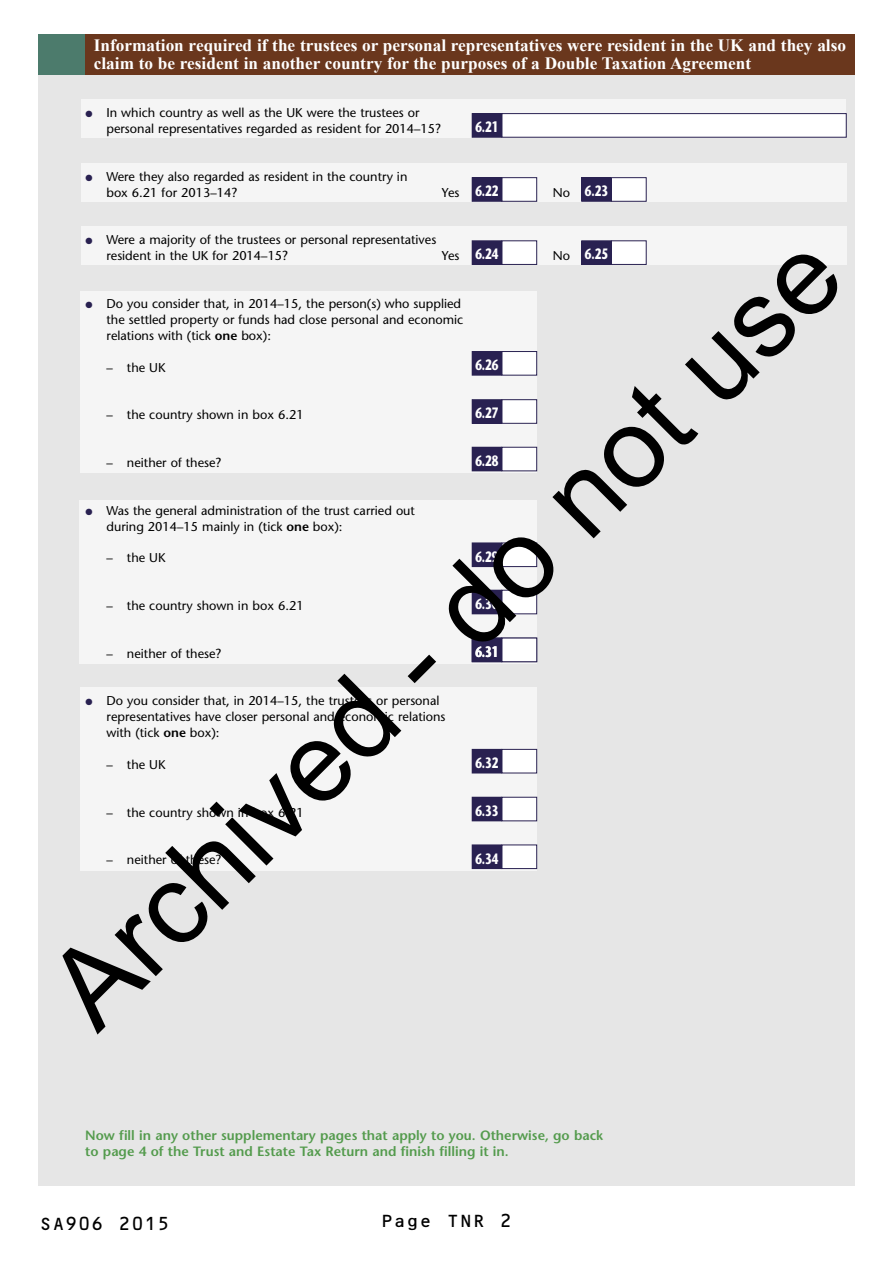
<style>
.page{position:relative;width:893px;height:1263px;background:#fff}
.page>*{position:absolute;margin:0;border:0;box-sizing:border-box;transform-origin:0 0}
.t1{font:112.5px "Arial";color:#000}
.t2{font:18px "OCRB";color:#000}
.t3{font:700 17.25px/18px "Times New Roman";color:#fff}
.t4{font:700 15px "Stone Sans";color:#fff;scale:.7 1}
.t5{font:600 13.5px/15.9px "Stone Sans";color:#549b4d}
.t6{font:12.75px/15.9px "Stone Sans";color:#000}
.s1{color:#292151}
.s2{font-weight:600}
</style>
<div class="page">
<div style="left:38px;top:43px;width:817px;height:1143px;background:#e6e6e6"></div>
<div style="left:85px;top:34px;width:770px;height:41px;background:#6a371d"></div>
<div style="left:38px;top:34px;width:47px;height:41px;background:#4c7b6c"></div>
<div style="left:81px;top:292px;width:456px;height:181px;background:#f5f5f5"></div>
<div style="left:81px;top:99px;width:765px;height:38px;background:#f5f5f5"></div>
<div style="left:81px;top:163px;width:766px;height:38px;background:#f5f5f5"></div>
<div style="left:81px;top:226px;width:766px;height:39px;background:#f5f5f5"></div>
<div style="left:79px;top:500px;width:458px;height:163px;background:#f5f5f5"></div>
<div style="left:81px;top:688px;width:456px;height:183px;background:#f5f5f5"></div>
<div style="left:472px;top:178px;width:29px;height:23px;background:#292151"></div>
<div style="left:472px;top:177px;width:30px;height:24px;border:1px solid #292151"></div>
<div style="left:502px;top:178px;width:34px;height:23px;background:#fff"></div>
<div style="left:502px;top:177px;width:35px;height:24px;border:1px solid #292151"></div>
<div style="left:582px;top:178px;width:29px;height:23px;background:#292151"></div>
<div style="left:581px;top:177px;width:30px;height:24px;border:1px solid #292151"></div>
<div style="left:612px;top:178px;width:34px;height:23px;background:#fff"></div>
<div style="left:611px;top:177px;width:35px;height:24px;border:1px solid #292151"></div>
<div style="left:472px;top:241px;width:29px;height:23px;background:#292151"></div>
<div style="left:472px;top:241px;width:30px;height:24px;border:1px solid #292151"></div>
<div style="left:502px;top:241px;width:34px;height:23px;background:#fff"></div>
<div style="left:502px;top:241px;width:35px;height:24px;border:1px solid #292151"></div>
<div style="left:582px;top:241px;width:29px;height:23px;background:#292151"></div>
<div style="left:581px;top:241px;width:30px;height:24px;border:1px solid #292151"></div>
<div style="left:612px;top:241px;width:34px;height:23px;background:#fff"></div>
<div style="left:611px;top:241px;width:35px;height:24px;border:1px solid #292151"></div>
<div style="left:472px;top:352px;width:29px;height:23px;background:#292151"></div>
<div style="left:472px;top:351px;width:30px;height:24px;border:1px solid #292151"></div>
<div style="left:502px;top:352px;width:34px;height:23px;background:#fff"></div>
<div style="left:502px;top:351px;width:35px;height:24px;border:1px solid #292151"></div>
<div style="left:472px;top:400px;width:29px;height:23px;background:#292151"></div>
<div style="left:472px;top:399px;width:30px;height:24px;border:1px solid #292151"></div>
<div style="left:502px;top:400px;width:34px;height:23px;background:#fff"></div>
<div style="left:502px;top:399px;width:35px;height:24px;border:1px solid #292151"></div>
<div style="left:472px;top:447px;width:29px;height:24px;background:#292151"></div>
<div style="left:472px;top:447px;width:30px;height:24px;border:1px solid #292151"></div>
<div style="left:502px;top:447px;width:34px;height:24px;background:#fff"></div>
<div style="left:502px;top:447px;width:35px;height:24px;border:1px solid #292151"></div>
<div style="left:472px;top:543px;width:29px;height:23px;background:#292151"></div>
<div style="left:472px;top:543px;width:30px;height:24px;border:1px solid #292151"></div>
<div style="left:502px;top:543px;width:34px;height:23px;background:#fff"></div>
<div style="left:502px;top:543px;width:35px;height:24px;border:1px solid #292151"></div>
<div style="left:472px;top:590px;width:29px;height:24px;background:#292151"></div>
<div style="left:472px;top:590px;width:30px;height:24px;border:1px solid #292151"></div>
<div style="left:502px;top:590px;width:34px;height:24px;background:#fff"></div>
<div style="left:472px;top:749px;width:29px;height:24px;background:#292151"></div>
<div style="left:472px;top:749px;width:30px;height:24px;border:1px solid #292151"></div>
<div style="left:502px;top:749px;width:34px;height:24px;background:#fff"></div>
<div style="left:502px;top:749px;width:35px;height:24px;border:1px solid #292151"></div>
<div style="left:472px;top:638px;width:29px;height:23px;background:#292151"></div>
<div style="left:472px;top:638px;width:30px;height:24px;border:1px solid #292151"></div>
<div style="left:502px;top:638px;width:34px;height:23px;background:#fff"></div>
<div style="left:502px;top:638px;width:35px;height:24px;border:1px solid #292151"></div>
<div style="left:472px;top:797px;width:29px;height:24px;background:#292151"></div>
<div style="left:472px;top:797px;width:30px;height:24px;border:1px solid #292151"></div>
<div style="left:502px;top:797px;width:34px;height:24px;background:#fff"></div>
<div style="left:502px;top:797px;width:35px;height:24px;border:1px solid #292151"></div>
<div style="left:472px;top:845px;width:29px;height:23px;background:#292151"></div>
<div style="left:472px;top:845px;width:30px;height:24px;border:1px solid #292151"></div>
<div style="left:502px;top:845px;width:34px;height:23px;background:#fff"></div>
<div style="left:502px;top:845px;width:35px;height:24px;border:1px solid #292151"></div>
<div style="left:472px;top:114px;width:29px;height:23px;background:#292151"></div>
<div style="left:472px;top:113px;width:30px;height:24px;border:1px solid #292151"></div>
<div style="left:502px;top:114px;width:344px;height:23px;background:#fff"></div>
<div style="left:502px;top:113px;width:344px;height:24px;border:1px solid #292151"></div>
<h3 class="t3" style="left:94px;top:36px;width:754px">Information required if the trustees or personal representatives were resident in the UK and they also claim to be resident in another country for the purposes of a Double Taxation Agreement</h3>
<p class="t6" style="left:106px;top:106px;width:336px;text-indent:-21px"><span class="s1">●</span> In which country as well as the UK were the trustees or personal representatives regarded as resident for 2014–15?</p>
<p class="t6" style="left:106px;top:170px;width:303px;text-indent:-21px"><span class="s1">●</span> Were they also regarded as resident in the country in box 6.21 for 2013–14?</p>
<p class="t4" style="left:475px;top:121px;width:35px">6.21</p>
<p class="t4" style="left:475px;top:185px;width:35px">6.22</p>
<p class="t4" style="left:585px;top:185px;width:35px">6.23</p>
<p class="t6" style="left:442px;top:186px;width:19px">Yes</p>
<p class="t6" style="left:553px;top:186px;width:19px">No</p>
<p class="t6" style="left:106px;top:233px;width:331px;text-indent:-21px"><span class="s1">●</span> Were a majority of the trustees or personal representatives resident in the UK for 2014–15?</p>
<h1 class="t1" style="left:18px;top:954px;width:1065px;rotate:-45deg">Archived - do not use</h1>
<p class="t4" style="left:475px;top:248px;width:35px">6.24</p>
<p class="t4" style="left:585px;top:248px;width:35px">6.25</p>
<p class="t6" style="left:442px;top:249px;width:19px">Yes</p>
<p class="t6" style="left:553px;top:249px;width:19px">No</p>
<p class="t6" style="left:107px;top:297px;width:358px;text-indent:-21px"><span class="s1">●</span> Do you consider that, in 2014–15, the person(s) who supplied the settled property or funds had close personal and economic relations with (tick <span class="s2">one</span> box):</p>
<p class="t6" style="left:107px;top:360px;width:61px">– the UK</p>
<p class="t6" style="left:107px;top:408px;width:199px">– the country shown in box 6.21</p>
<p class="t6" style="left:107px;top:456px;width:116px">– neither of these?</p>
<p class="t6" style="left:107px;top:504px;width:310px;text-indent:-21px"><span class="s1">●</span> Was the general administration of the trust carried out during 2014–15 mainly in (tick <span class="s2">one</span> box):</p>
<p class="t6" style="left:107px;top:551px;width:61px">– the UK</p>
<p class="t6" style="left:107px;top:599px;width:199px">– the country shown in box 6.21</p>
<p class="t6" style="left:107px;top:647px;width:116px">– neither of these?</p>
<p class="t6" style="left:107px;top:694px;width:340px;text-indent:-21px"><span class="s1">●</span> Do you consider that, in 2014–15, the trustees or personal representatives have closer personal and economic relations with (tick <span class="s2">one</span> box):</p>
<p class="t6" style="left:107px;top:758px;width:61px">– the UK</p>
<p class="t6" style="left:107px;top:806px;width:199px">– the country shown in box 6.21</p>
<p class="t6" style="left:107px;top:853px;width:116px">– neither of these?</p>
<p class="t4" style="left:475px;top:359px;width:35px">6.26</p>
<p class="t4" style="left:475px;top:407px;width:35px">6.27</p>
<p class="t4" style="left:475px;top:455px;width:35px">6.28</p>
<p class="t4" style="left:475px;top:550px;width:35px">6.29</p>
<p class="t4" style="left:475px;top:598px;width:35px">6.30</p>
<p class="t4" style="left:475px;top:646px;width:35px">6.31</p>
<p class="t4" style="left:475px;top:757px;width:35px">6.32</p>
<p class="t4" style="left:475px;top:805px;width:35px">6.33</p>
<p class="t4" style="left:475px;top:852px;width:35px">6.34</p>
<p class="t5" style="left:85px;top:1129px;width:519px">Now fill in any other supplementary pages that apply to you. Otherwise, go back to page 4 of the Trust and Estate Tax Return and finish filling it in.</p>
<h2 class="t2" style="left:39px;top:1217px;width:132px">SA906 2015</h2>
<h2 class="t2" style="left:380px;top:1214px;width:134px">Page TNR 2</h2>
</div>
